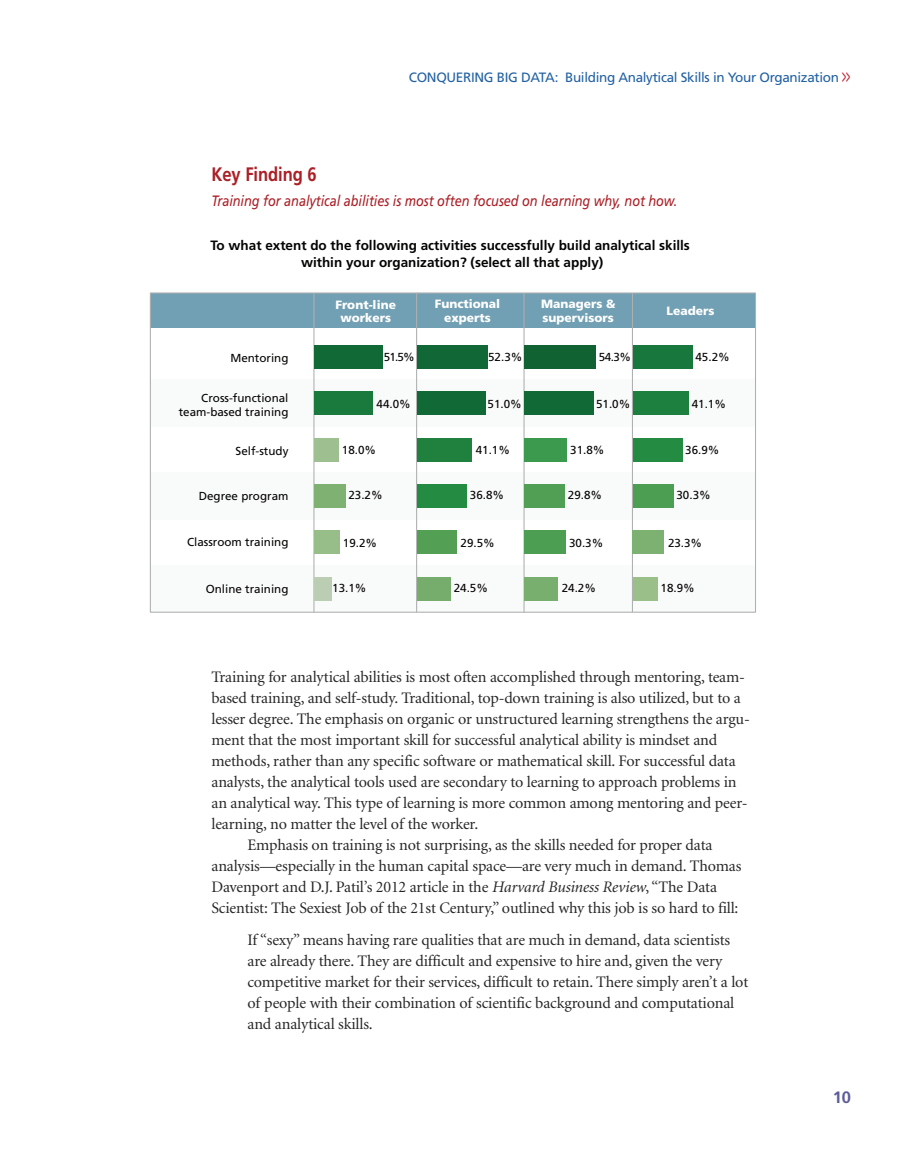
<style>
.page{position:relative;width:905px;height:1175px;background:#fff}
.page>*{position:absolute;margin:0;border:0;box-sizing:border-box;transform-origin:0 0}
.t1{font:700 19.5px "Frutiger";letter-spacing:-.005em;color:#ab1f26;scale:.85 1}
.t2{font:700 16.5px "Frutiger";color:#5d5c9b}
.t3{font:16.05px/21px "Minion";letter-spacing:-.01em;color:#272627}
.t4{font:italic 15px "Frutiger";letter-spacing:-.005em;color:#ab1f26;scale:.85 1}
.t5{font:700 13.5px/16.2px "Frutiger";color:#040503;text-align:center}
.t6{font:13.5px "Frutiger";letter-spacing:-.025em;color:#2261a3}
.t7{font:900 12px/13.5px "Frutiger";color:#fff;text-align:center}
.t8{font:11.55px/13.5px "Frutiger";color:#040503;text-align:right}
.s1{font-size:19.5px;color:#c02333}
.s2{font-style:italic}
</style>
<div class="page">
<div style="left:150px;top:380px;width:605px;height:47px;background:#f9fafa"></div>
<div style="left:150px;top:472px;width:605px;height:47px;background:#f9fafa"></div>
<div style="left:150px;top:565px;width:605px;height:47px;background:#f9fafa"></div>
<div style="left:150px;top:293px;width:605px;height:34px;background:#719fb3"></div>
<hr style="left:313px;top:293px;width:1px;height:319px;background:#afb0b0">
<hr style="left:523px;top:293px;width:1px;height:319px;background:#afb0b0">
<hr style="left:632px;top:293px;width:1px;height:319px;background:#afb0b0">
<hr style="left:416px;top:293px;width:1px;height:319px;background:#afb0b0">
<div style="left:314px;top:577px;width:18px;height:23px;background:#bbceb4"></div>
<div style="left:314px;top:530px;width:26px;height:24px;background:#97be88"></div>
<div style="left:314px;top:484px;width:31px;height:24px;background:#7eb172"></div>
<div style="left:314px;top:438px;width:25px;height:23px;background:#9ec090"></div>
<div style="left:314px;top:391px;width:59px;height:24px;background:#1a793c"></div>
<div style="left:314px;top:345px;width:68px;height:24px;background:#116936"></div>
<div style="left:417px;top:577px;width:33px;height:23px;background:#76ad6c"></div>
<div style="left:417px;top:530px;width:39px;height:24px;background:#53a055"></div>
<div style="left:417px;top:484px;width:49px;height:24px;background:#248b42"></div>
<div style="left:417px;top:438px;width:55px;height:23px;background:#20803e"></div>
<div style="left:417px;top:391px;width:68px;height:24px;background:#116936"></div>
<div style="left:417px;top:345px;width:70px;height:24px;background:#116735"></div>
<div style="left:524px;top:577px;width:33px;height:23px;background:#78ae6e"></div>
<div style="left:524px;top:530px;width:42px;height:24px;background:#4c9e52"></div>
<div style="left:524px;top:484px;width:40px;height:24px;background:#509f54"></div>
<div style="left:524px;top:438px;width:43px;height:23px;background:#3c9a4e"></div>
<div style="left:524px;top:391px;width:69px;height:24px;background:#116936"></div>
<div style="left:524px;top:345px;width:72px;height:24px;background:#106233"></div>
<div style="left:633px;top:577px;width:24px;height:23px;background:#9abf89"></div>
<div style="left:633px;top:530px;width:31px;height:24px;background:#7cb171"></div>
<div style="left:633px;top:484px;width:40px;height:24px;background:#4c9e52"></div>
<div style="left:633px;top:438px;width:49px;height:23px;background:#248b42"></div>
<div style="left:633px;top:391px;width:55px;height:24px;background:#1e803e"></div>
<div style="left:633px;top:345px;width:59px;height:24px;background:#18773c"></div>
<p class="t6" style="left:409px;top:72px;width:443px">CONQUERING BIG DATA: Building Analytical Skills in Your Organization <span class="s1">&gt;&gt;</span></p>
<p class="t1" style="left:211px;top:166px;width:125px">Key Finding 6</p>
<p class="t4" style="left:211px;top:195px;width:549px">Training for analytical abilities is most often focused on learning why, not how.</p>
<p class="t5" style="left:210px;top:239px;width:481px">To what extent do the following activities successfully build analytical skills within your organization? (select all that apply)</p>
<p class="t8" style="left:230px;top:352px;width:60px">Mentoring</p>
<p class="t8" style="left:179px;top:392px;width:111px">Cross-functional team-based training</p>
<p class="t8" style="left:235px;top:445px;width:54px">Self-study</p>
<p class="t8" style="left:199px;top:489px;width:91px">Degree program</p>
<p class="t8" style="left:187px;top:536px;width:103px">Classroom training</p>
<p class="t8" style="left:206px;top:582px;width:84px">Online training</p>
<p class="t7" style="left:335px;top:298px;width:62px">Front-line workers</p>
<p class="t7" style="left:435px;top:298px;width:67px">Functional experts</p>
<p class="t7" style="left:541px;top:298px;width:76px;text-align:left">Managers &amp; supervisors</p>
<p class="t7" style="left:666px;top:305px;width:49px">Leaders</p>
<p class="t8" style="left:384px;top:351px;width:32px">51.5%</p>
<p class="t8" style="left:488px;top:351px;width:36px">52.3%</p>
<p class="t8" style="left:599px;top:351px;width:34px">54.3%</p>
<p class="t8" style="left:695px;top:351px;width:36px">45.2%</p>
<p class="t8" style="left:376px;top:398px;width:36px">44.0%</p>
<p class="t8" style="left:487px;top:398px;width:36px">51.0%</p>
<p class="t8" style="left:596px;top:398px;width:36px">51.0%</p>
<p class="t8" style="left:691px;top:398px;width:36px">41.1%</p>
<p class="t8" style="left:342px;top:444px;width:36px">18.0%</p>
<p class="t8" style="left:476px;top:444px;width:36px">41.1%</p>
<p class="t8" style="left:570px;top:444px;width:36px">31.8%</p>
<p class="t8" style="left:685px;top:444px;width:36px">36.9%</p>
<p class="t8" style="left:348px;top:489px;width:36px">23.2%</p>
<p class="t8" style="left:470px;top:489px;width:36px">36.8%</p>
<p class="t8" style="left:568px;top:489px;width:36px">29.8%</p>
<p class="t8" style="left:676px;top:489px;width:36px">30.3%</p>
<p class="t8" style="left:343px;top:537px;width:36px">19.2%</p>
<p class="t8" style="left:460px;top:537px;width:36px">29.5%</p>
<p class="t8" style="left:569px;top:537px;width:36px">30.3%</p>
<p class="t8" style="left:668px;top:537px;width:36px">23.3%</p>
<p class="t8" style="left:332px;top:582px;width:36px">13.1%</p>
<p class="t8" style="left:454px;top:582px;width:36px">24.5%</p>
<p class="t8" style="left:561px;top:582px;width:36px">24.2%</p>
<p class="t8" style="left:660px;top:582px;width:36px">18.9%</p>
<p class="t3" style="left:211px;top:667px;width:535px">Training for analytical abilities is most often accomplished through mentoring, team-</p>
<p class="t3" style="left:211px;top:688px;width:531px">based training, and self-study. Traditional, top-down training is also utilized, but to a</p>
<p class="t3" style="left:211px;top:709px;width:540px">lesser degree. The emphasis on organic or unstructured learning strengthens the argu-</p>
<p class="t3" style="left:211px;top:730px;width:507px">ment that the most important skill for successful analytical ability is mindset and</p>
<p class="t3" style="left:211px;top:751px;width:525px">methods, rather than any specific software or mathematical skill. For successful data</p>
<p class="t3" style="left:211px;top:772px;width:526px">analysts, the analytical tools used are secondary to learning to approach problems in</p>
<p class="t3" style="left:211px;top:793px;width:537px">an analytical way. This type of learning is more common among mentoring and peer-</p>
<p class="t3" style="left:211px;top:814px;width:268px">learning, no matter the level of the worker.</p>
<p class="t3" style="left:247px;top:835px;width:466px">Emphasis on training is not surprising, as the skills needed for proper data</p>
<p class="t3" style="left:211px;top:856px;width:531px">analysis—especially in the human capital space—are very much in demand. Thomas</p>
<p class="t3" style="left:211px;top:877px;width:507px">Davenport and D.J. Patil’s 2012 article in the <span class="s2">Harvard Business Review</span>, “The Data</p>
<p class="t3" style="left:211px;top:898px;width:528px">Scientist: The Sexiest Job of the 21st Century,” outlined why this job is so hard to fill:</p>
<p class="t3" style="left:247px;top:930px;width:502px">If “sexy” means having rare qualities that are much in demand, data scientists are already there. They are difficult and expensive to hire and, given the very competitive market for their services, difficult to retain. There simply aren’t a lot of people with their combination of scientific background and computational and analytical skills.</p>
<p class="t2" style="left:832px;top:1090px;width:20px">10</p>
</div>
